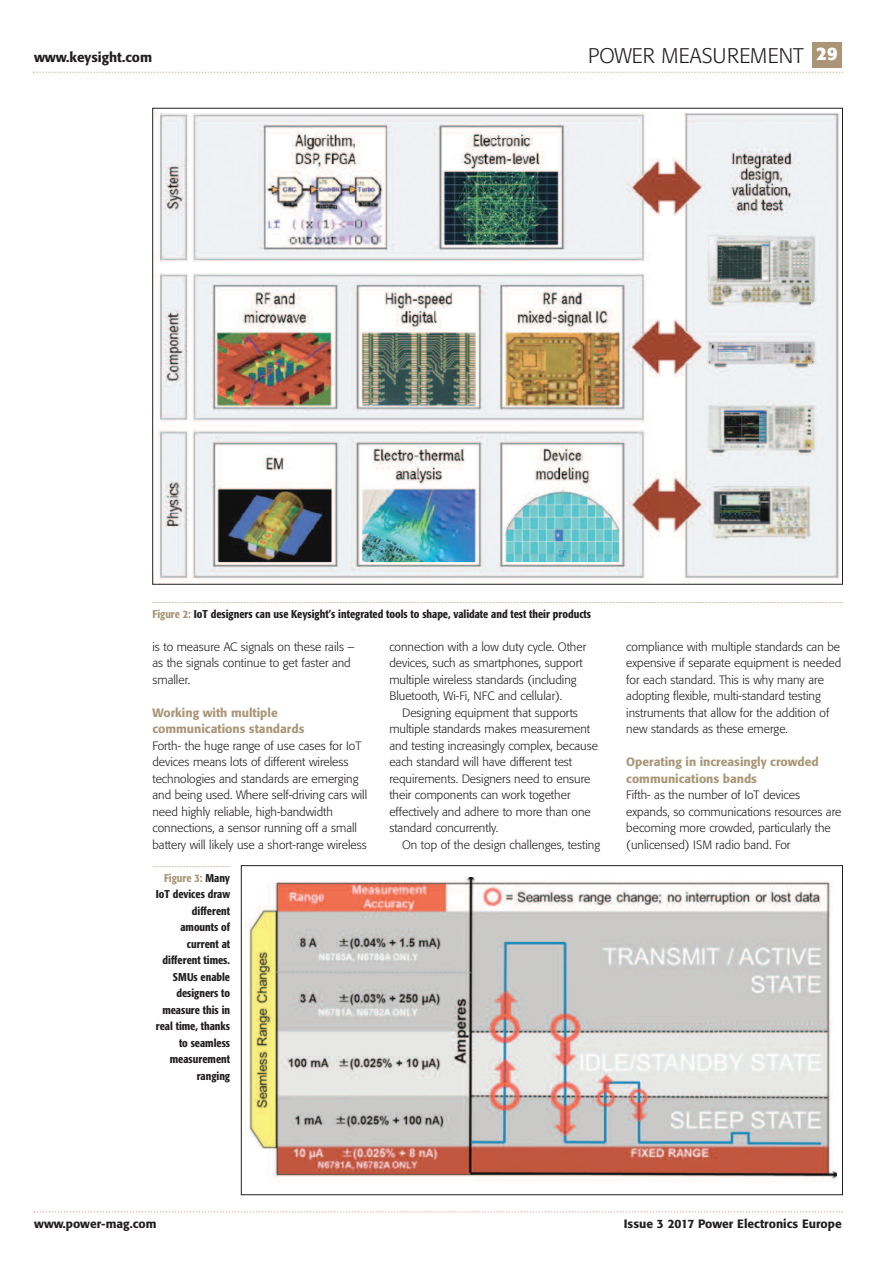
<style>
.page{position:relative;width:893px;height:1263px;background:#fff}
.page>*{position:absolute;margin:0;border:0;box-sizing:border-box;transform-origin:0 0}
.t1{font:300 21px "Formata";color:#231f20}
.t2{font:500 13.5px "Formata";color:#231f20}
.t3{font:300 12px/16.5px "Formata";color:#231f20}
.t4{font:500 12px/16.5px "Formata";color:#aa9677}
.t5{font:500 12px "Formata";color:#231f20}
.t6{font:500 condensed 11.25px/16.5px "Formata";color:#231f20;text-align:right}
.s1{font-weight:700;font-size:18px;color:#fff}
.s2{color:#aa9677}
</style>
<div class="page">
<svg style="left:33px;top:72px;width:810px;height:1px"></svg>
<div style="left:812px;top:43px;width:30px;height:25px;background:#aa9677"></div>
<svg style="left:34px;top:1211px;width:809px;height:1px"></svg>
<img style="left:154px;top:112px;width:686px;height:470px">
<img style="left:244px;top:877px;width:592px;height:306px">
<svg style="left:152px;top:602px;width:691px;height:1px"></svg>
<svg style="left:152px;top:866px;width:78px;height:1px"></svg>
<p class="t2" style="left:34px;top:52px;width:120px">www.keysight.com</p>
<h1 class="t1" style="left:588px;top:46px;width:251px">POWER MEASUREMENT <span class="s1">29</span></h1>
<p class="t6" style="left:152px;top:607px;width:440px"><span class="s2">Figure 2:</span> IoT designers can use Keysight’s integrated tools to shape, validate and test their products</p>
<p class="t3" style="left:152px;top:639px;width:204px">is to measure AC signals on these rails – as the signals continue to get faster and smaller.</p>
<p class="t4" style="left:152px;top:705px;width:153px">Working with multiple communications standards</p>
<p class="t3" style="left:152px;top:738px;width:216px">Forth- the huge range of use cases for IoT devices means lots of different wireless technologies and standards are emerging and being used. Where self-driving cars will need highly reliable, high-bandwidth connections, a sensor running off a small battery will likely use a short-range wireless</p>
<p class="t6" style="left:156px;top:871px;width:76px"><span class="s2">Figure 3:</span> Many<br>IoT devices draw different amounts of current at different times.<br>SMUs enable designers to measure this in real time, thanks to seamless measurement ranging</p>
<p class="t3" style="left:389px;top:639px;width:198px">connection with a low duty cycle. Other devices, such as smartphones, support multiple wireless standards (including Bluetooth, Wi-Fi, NFC and cellular).</p>
<p class="t3" style="left:389px;top:705px;width:210px;text-indent:13px">Designing equipment that supports multiple standards makes measurement and testing increasingly complex, because each standard will have different test requirements. Designers need to ensure their components can work together effectively and adhere to more than one standard concurrently.</p>
<p class="t3" style="left:402px;top:837px;width:200px">On top of the design challenges, testing</p>
<p class="t3" style="left:626px;top:639px;width:217px">compliance with multiple standards can be expensive if separate equipment is needed for each standard. This is why many are adopting flexible, multi-standard testing instruments that allow for the addition of new standards as these emerge.</p>
<p class="t4" style="left:626px;top:755px;width:194px">Operating in increasingly crowded communications bands</p>
<p class="t3" style="left:626px;top:788px;width:217px">Fifth- as the number of IoT devices expands, so communications resources are becoming more crowded, particularly the (unlicensed) ISM radio band. For</p>
<p class="t5" style="left:34px;top:1219px;width:124px">www.power-mag.com</p>
<p class="t5" style="left:624px;top:1219px;width:219px">Issue 3 2017 Power Electronics Europe</p>
</div>
